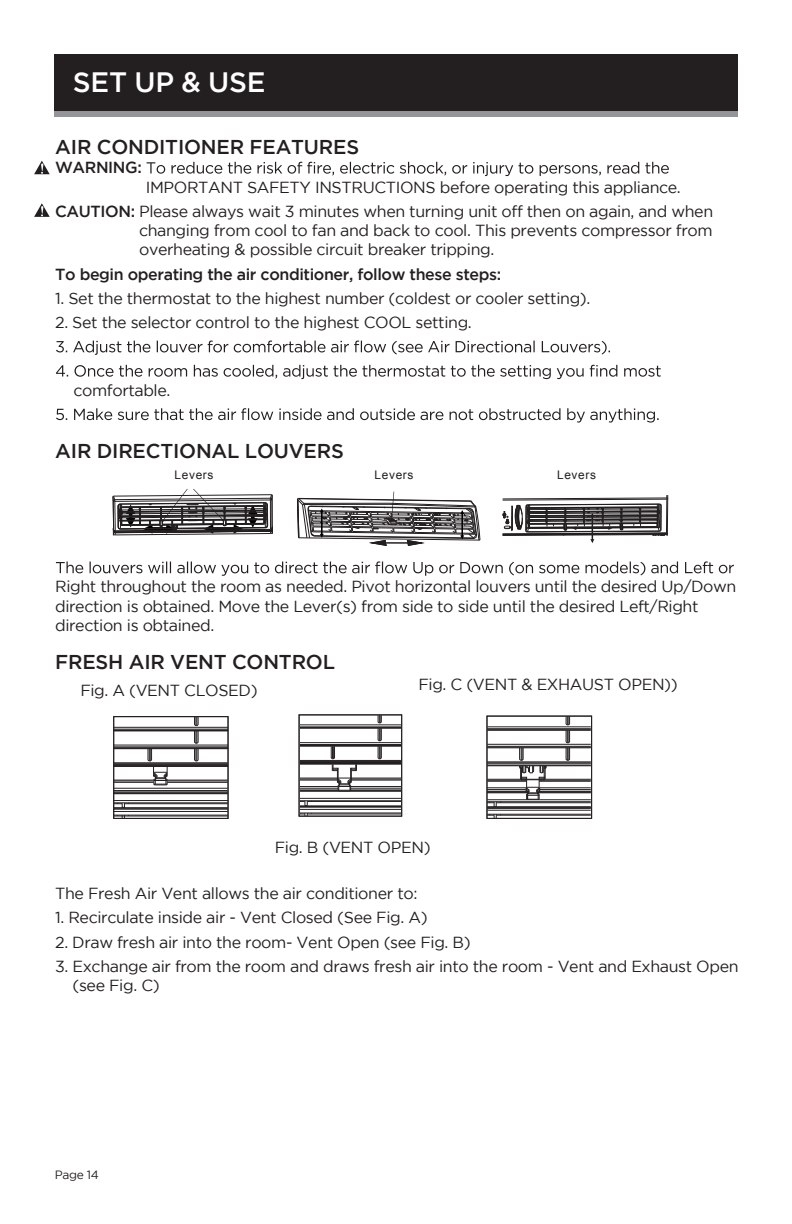
<style>
.page{position:relative;width:792px;height:1224px;background:#fff}
.page>*{position:absolute;margin:0;border:0;box-sizing:border-box;transform-origin:0 0}
.t1{font:500 28px "Gotham";letter-spacing:-.01em;color:#fff}
.t2{font:500 20px "Gotham";letter-spacing:-.01em;color:#231f20}
.t3{font:16px/19.2px "Gotham";letter-spacing:-.025em;color:#231f20}
.t4{font:500 16px "Gotham";letter-spacing:-.025em;color:#231f20}
.t5{font:12px "Gotham";letter-spacing:-.025em;color:#231f20}
.t6{font:11.8px "Arial";letter-spacing:.055em;color:#231f20}
.s1{font-weight:500}
</style>
<div class="page">
<svg style="left:55px;top:110px;width:683px;height:6px;background:#808184"></svg>
<div style="left:55px;top:54px;width:683px;height:56px;background:#231f20"></div>
<svg style="left:147px;top:162px;width:522px;height:14px"></svg>
<svg style="left:56px;top:341px;width:11px;height:11px"></svg>
<svg style="left:73px;top:341px;width:462px;height:14px"></svg>
<svg style="left:542px;top:341px;width:68px;height:14px"></svg>
<svg style="left:56px;top:365px;width:12px;height:12px"></svg>
<svg style="left:75px;top:365px;width:476px;height:14px"></svg>
<svg style="left:557px;top:365px;width:104px;height:14px"></svg>
<svg style="left:56px;top:409px;width:11px;height:11px"></svg>
<svg style="left:74px;top:408px;width:585px;height:15px"></svg>
<svg style="left:56px;top:561px;width:477px;height:15px"></svg>
<svg style="left:539px;top:561px;width:195px;height:14px"></svg>
<svg style="left:113px;top:489px;width:160px;height:46px"></svg>
<svg style="left:297px;top:492px;width:184px;height:54px"></svg>
<svg style="left:503px;top:495px;width:165px;height:48px"></svg>
<svg style="left:566px;top:718px;width:4px;height:43px"></svg>
<hr style="left:487px;top:726px;width:104px;height:1px;background:#231f20">
<hr style="left:487px;top:729px;width:104px;height:1px;background:#231f20">
<hr style="left:487px;top:730px;width:104px;height:1px;background:#231f20">
<hr style="left:487px;top:744px;width:104px;height:1px;background:#231f20">
<hr style="left:487px;top:746px;width:104px;height:1px;background:#231f20">
<hr style="left:487px;top:763px;width:104px;height:1px;background:#231f20">
<hr style="left:487px;top:765px;width:104px;height:1px;background:#231f20">
<hr style="left:487px;top:762px;width:104px;height:1px;background:#231f20">
<hr style="left:487px;top:799px;width:104px;height:1px;background:#231f20">
<hr style="left:487px;top:801px;width:104px;height:1px;background:#231f20">
<hr style="left:487px;top:807px;width:104px;height:1px;background:#231f20">
<hr style="left:496px;top:806px;width:95px;height:1px;background:#231f20">
<hr style="left:487px;top:814px;width:104px;height:1px;background:#231f20">
<hr style="left:487px;top:810px;width:104px;height:1px;background:#231f20">
<hr style="left:487px;top:808px;width:104px;height:1px;background:#231f20">
<hr style="left:496px;top:802px;width:95px;height:1px;background:#231f20">
<hr style="left:496px;top:815px;width:95px;height:1px;background:#231f20">
<hr style="left:487px;top:747px;width:104px;height:1px;background:#231f20">
<hr style="left:487px;top:728px;width:104px;height:1px;background:#231f20">
<svg style="left:113px;top:716px;width:116px;height:103px"></svg>
<svg style="left:298px;top:714px;width:105px;height:103px"></svg>
<div style="left:486px;top:716px;width:106px;height:103px;border:1px solid #231f20"></div>
<hr style="left:487px;top:779px;width:34px;height:1px;background:#231f20">
<hr style="left:487px;top:780px;width:40px;height:1px;background:#231f20">
<hr style="left:487px;top:781px;width:40px;height:1px;background:#231f20">
<hr style="left:545px;top:779px;width:46px;height:1px;background:#231f20">
<hr style="left:539px;top:780px;width:52px;height:1px;background:#231f20">
<hr style="left:539px;top:781px;width:52px;height:1px;background:#231f20">
<hr style="left:487px;top:787px;width:39px;height:1px;background:#231f20">
<hr style="left:487px;top:789px;width:39px;height:1px;background:#231f20">
<hr style="left:540px;top:787px;width:51px;height:1px;background:#231f20">
<hr style="left:540px;top:789px;width:51px;height:1px;background:#231f20">
<hr style="left:487px;top:791px;width:39px;height:1px;background:#231f20">
<hr style="left:487px;top:792px;width:40px;height:1px;background:#231f20">
<hr style="left:540px;top:791px;width:51px;height:1px;background:#231f20">
<hr style="left:538px;top:792px;width:53px;height:1px;background:#231f20">
<svg style="left:519px;top:748px;width:28px;height:68px"></svg>
<svg style="left:487px;top:802px;width:14px;height:5px"></svg>
<svg style="left:487px;top:814px;width:14px;height:4px"></svg>
<svg style="left:34px;top:161px;width:16px;height:13px"></svg>
<svg style="left:34px;top:203px;width:16px;height:14px"></svg>
<h1 class="t1" style="left:73px;top:67px;width:194px">SET UP &amp; USE</h1>
<p class="t2" style="left:55px;top:136px;width:305px">AIR CONDITIONER FEATURES</p>
<p class="t4" style="left:55px;top:159px;width:88px">WARNING:</p>
<p class="t3" style="left:55px;top:175px;width:660px;line-height:24.2px;text-indent:91px">IMPORTANT SAFETY INSTRUCTIONS before operating this appliance.<br><span class="s1">CAUTION:</span> Please always wait 3 minutes when turning unit off then on again, and when</p>
<p class="t3" style="left:139px;top:221px;width:575px">changing from cool to fan and back to cool. This prevents compressor from overheating &amp; possible circuit breaker tripping.</p>
<p class="t4" style="left:55px;top:265px;width:448px">To begin operating the air conditioner, follow these steps:</p>
<p class="t3" style="left:55px;top:288px;width:537px">1. Set the thermostat to the highest number (coldest or cooler setting).</p>
<p class="t3" style="left:55px;top:313px;width:418px">2. Set the selector control to the highest COOL setting.</p>
<p class="t3" style="left:73px;top:380px;width:99px">comfortable.</p>
<p class="t2" style="left:55px;top:440px;width:290px">AIR DIRECTIONAL LOUVERS</p>
<p class="t6" style="left:175px;top:468px;width:40px">Levers</p>
<p class="t6" style="left:375px;top:468px;width:40px">Levers</p>
<p class="t6" style="left:557px;top:468px;width:40px">Levers</p>
<p class="t3" style="left:55px;top:577px;width:683px">Right throughout the room as needed. Pivot horizontal louvers until the desired Up/Down direction is obtained. Move the Lever(s) from side to side until the desired Left/Right direction is obtained.</p>
<p class="t2" style="left:55px;top:650px;width:281px">FRESH AIR VENT CONTROL</p>
<p class="t3" style="left:80px;top:680px;width:179px">Fig. A (VENT CLOSED)</p>
<p class="t3" style="left:418px;top:674px;width:261px">Fig. C (VENT &amp; EXHAUST OPEN))</p>
<p class="t3" style="left:275px;top:837px;width:157px">Fig. B (VENT OPEN)</p>
<p class="t3" style="left:55px;top:884px;width:364px">The Fresh Air Vent allows the air conditioner to:</p>
<p class="t3" style="left:55px;top:908px;width:374px">1. Recirculate inside air - Vent Closed (See Fig. A)</p>
<p class="t3" style="left:55px;top:932px;width:417px">2. Draw fresh air into the room- Vent Open (see Fig. B)</p>
<p class="t3" style="left:72px;top:956px;width:668px;text-indent:-17px">3. Exchange air from the room and draws fresh air into the room - Vent and Exhaust Open (see Fig. C)</p>
<p class="t5" style="left:55px;top:1168px;width:46px">Page 14</p>
</div>
